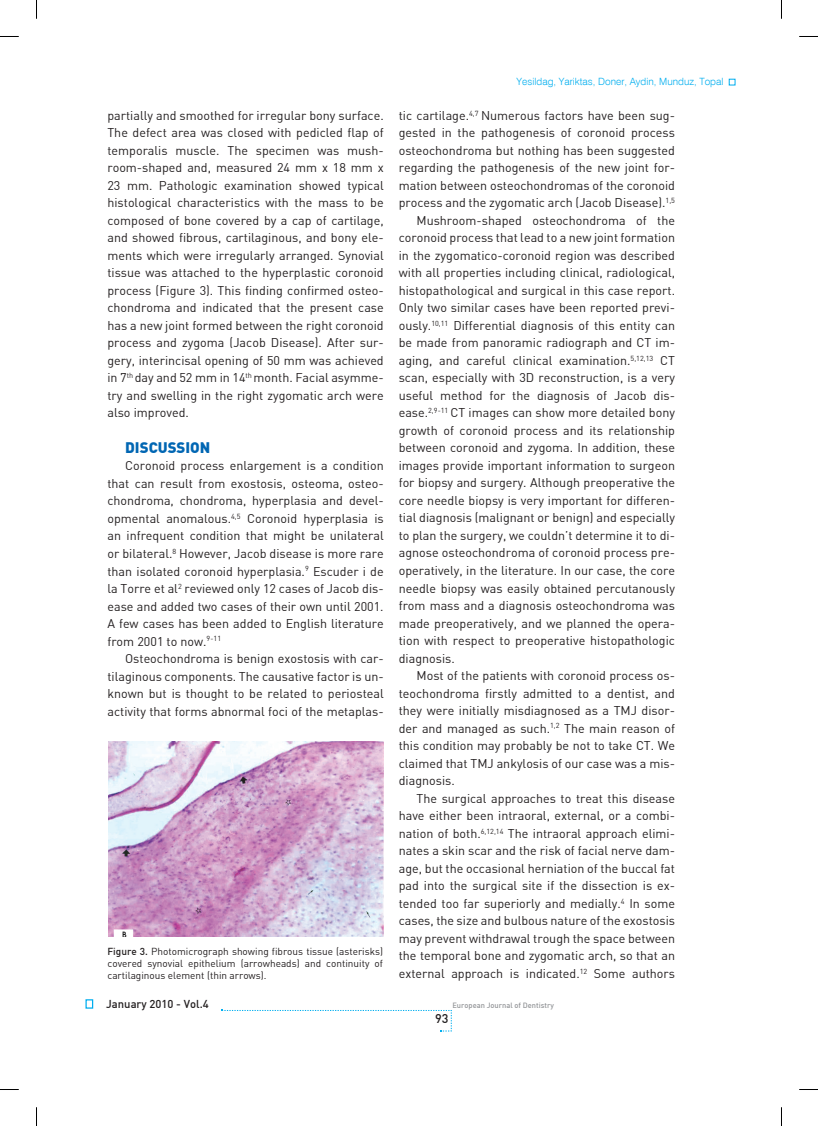
<style>
.page{position:relative;width:818px;height:1126px;background:#fff}
.page>*{position:absolute;margin:0;border:0;box-sizing:border-box;transform-origin:0 0}
.t1{font:15px "Din B Black";color:#0166b3}
.t2{font:12.5px/17.5px "Din B Regular";color:#231f20;text-align:justify}
.t3{font:12.5px "Din B Medium";color:#231f20}
.t4{font:11.25px "Din B Medium";color:#231f20}
.t5{font:10px/12px "Din B Regular";color:#231f20;text-align:justify}
.t6{font:300 10px "Swiss 721 BT";color:#00aeef}
.t7{font:7.5px "Din B Medium";color:#939598}
.s1{font-family:"Din B Medium"}
</style>
<div class="page">
<div style="left:85px;top:999px;width:8px;height:9px;border:1px solid #00aeef"></div>
<svg style="left:222px;top:1009px;width:230px;height:22px"></svg>
<img style="left:108px;top:741px;width:275px;height:195px">
<svg style="left:728px;top:79px;width:6px;height:6px"></svg>
<svg style="left:0;top:36px;width:19px;height:1px"></svg>
<svg style="left:799px;top:36px;width:18px;height:1px"></svg>
<svg style="left:0;top:1089px;width:19px;height:1px"></svg>
<svg style="left:799px;top:1089px;width:18px;height:1px"></svg>
<svg style="left:36px;top:0;width:1px;height:19px"></svg>
<svg style="left:36px;top:1107px;width:1px;height:18px"></svg>
<p class="t2" style="left:107px;top:106px;width:278px">partially and smoothed for irregular bony surface.<br>The defect area was closed with pedicled flap of temporalis muscle. The specimen was mush&shy;room-shaped and, measured 24 mm x 18 mm x 23 mm. Pathologic examination showed typical histological characteristics with the mass to be composed of bone covered by a cap of cartilage, and showed fibrous, cartilaginous, and bony ele&shy;ments which were irregularly arranged. Synovial tissue was attached to the hyperplastic coronoid process (Figure 3). This finding confirmed osteo&shy;chondroma and indicated that the present case has a new joint formed between the right coronoid process and zygoma (Jacob Disease). After sur&shy;gery, interincisal opening of 50 mm was achieved in 7<sup>th</sup> day and 52 mm in 14<sup>th</sup> month. Facial asymme&shy;try and swelling in the right zygomatic arch were also improved.</p>
<p class="t1" style="left:125px;top:437px;width:25px">DISCUSS</p>
<p class="t1" style="left:185px;top:437px;width:15px">ION</p>
<p class="t2" style="left:107px;top:457px;width:277px;text-indent:18px">Coronoid process enlargement is a condition that can result from exostosis, osteoma, osteo&shy;chondroma, chondroma, hyperplasia and devel&shy;opmental anomalous.<sup>4,5</sup> Coronoid hyperplasia is an infrequent condition that might be unilateral or bilateral.<sup>8</sup> However, Jacob disease is more rare than isolated coronoid hyperplasia.<sup>9</sup> Escuder i de la Torre et al<sup>2</sup> reviewed only 12 cases of Jacob dis&shy;ease and added two cases of their own until 2001.<br>A few cases has been added to English literature from 2001 to now.<sup>9-11</sup></p>
<p class="t2" style="left:107px;top:649px;width:277px;text-indent:18px">Osteochondroma is benign exostosis with car&shy;tilaginous components. The causative factor is un&shy;known but is thought to be related to periosteal activity that forms abnormal foci of the metaplas-</p>
<p class="t5" style="left:107px;top:945px;width:277px"><span class="s1">Figure 3.</span> Photomicrograph showing fibrous tissue (asterisks) covered synovial epithelium (arrowheads) and continuity of cartilaginous element (thin arrows).</p>
<p class="t4" style="left:106px;top:996px;width:104px">January 2010 - Vol.4</p>
<p class="t6" style="left:516px;top:76px;width:208px">Yesildag, Yariktas, Doner, Aydin, Munduz, Topal</p>
<p class="t2" style="left:398px;top:106px;width:277px">tic cartilage.<sup>4,7</sup> Numerous factors have been sug-</p>
<p class="t2" style="left:398px;top:124px;width:277px">gested in the pathogenesis of coronoid process</p>
<p class="t2" style="left:398px;top:141px;width:277px">osteochondroma but nothing has been suggested</p>
<p class="t2" style="left:398px;top:159px;width:277px">regarding the pathogenesis of the new joint for-</p>
<p class="t2" style="left:398px;top:176px;width:277px">mation between osteochondromas of the coronoid</p>
<p class="t2" style="left:398px;top:194px;width:277px">process and the zygomatic arch (Jacob Disease).<sup>1,5</sup></p>
<p class="t2" style="left:416px;top:211px;width:260px">Mushroom-shaped osteochondroma of the</p>
<p class="t2" style="left:398px;top:229px;width:277px">coronoid process that lead to a new joint formation</p>
<p class="t2" style="left:398px;top:246px;width:277px">in the zygomatico-coronoid region was described</p>
<p class="t2" style="left:398px;top:264px;width:277px">with all properties including clinical, radiological,</p>
<p class="t2" style="left:398px;top:281px;width:277px">histopathological and surgical in this case report.</p>
<p class="t2" style="left:398px;top:299px;width:277px">Only two similar cases have been reported previ-</p>
<p class="t2" style="left:398px;top:316px;width:277px">ously.<sup>10,11</sup> Differential diagnosis of this entity can</p>
<p class="t2" style="left:398px;top:334px;width:277px">be made from panoramic radiograph and CT im-</p>
<p class="t2" style="left:398px;top:351px;width:277px">aging, and careful clinical examination.<sup>5,12,13</sup> CT</p>
<p class="t2" style="left:398px;top:369px;width:277px">scan, especially with 3D reconstruction, is a very</p>
<p class="t2" style="left:398px;top:386px;width:277px">useful method for the diagnosis of Jacob dis-</p>
<p class="t2" style="left:398px;top:404px;width:277px">ease.<sup>2,9-11</sup> CT images can show more detailed bony</p>
<p class="t2" style="left:398px;top:421px;width:277px">growth of coronoid process and its relationship</p>
<p class="t2" style="left:398px;top:439px;width:277px">between coronoid and zygoma. In addition, these</p>
<p class="t2" style="left:398px;top:456px;width:277px">images provide important information to surgeon</p>
<p class="t2" style="left:398px;top:474px;width:277px">for biopsy and surgery. Although preoperative the</p>
<p class="t2" style="left:398px;top:491px;width:277px">core needle biopsy is very important for differen-</p>
<p class="t2" style="left:398px;top:509px;width:277px">tial diagnosis (malignant or benign) and especially</p>
<p class="t2" style="left:398px;top:526px;width:277px">to plan the surgery, we couldn’t determine it to di-</p>
<p class="t2" style="left:398px;top:544px;width:277px">agnose osteochondroma of coronoid process pre-</p>
<p class="t2" style="left:398px;top:561px;width:277px">operatively, in the literature. In our case, the core</p>
<p class="t2" style="left:398px;top:579px;width:277px">needle biopsy was easily obtained percutanously</p>
<p class="t2" style="left:398px;top:596px;width:277px">from mass and a diagnosis osteochondroma was</p>
<p class="t2" style="left:398px;top:614px;width:277px">made preoperatively, and we planned the opera-</p>
<p class="t2" style="left:398px;top:631px;width:277px">tion with respect to preoperative histopathologic</p>
<p class="t2" style="left:398px;top:649px;width:57px">diagnosis.</p>
<p class="t2" style="left:416px;top:666px;width:260px">Most of the patients with coronoid process os-</p>
<p class="t2" style="left:398px;top:684px;width:277px">teochondroma firstly admitted to a dentist, and</p>
<p class="t2" style="left:398px;top:701px;width:277px">they were initially misdiagnosed as a TMJ disor-</p>
<p class="t2" style="left:398px;top:719px;width:277px">der and managed as such.<sup>1,2</sup> The main reason of</p>
<p class="t2" style="left:398px;top:736px;width:277px">this condition may probably be not to take CT. We</p>
<p class="t2" style="left:398px;top:754px;width:277px">claimed that TMJ ankylosis of our case was a mis-</p>
<p class="t2" style="left:398px;top:771px;width:57px">diagnosis.</p>
<p class="t2" style="left:416px;top:789px;width:260px">The surgical approaches to treat this disease</p>
<p class="t2" style="left:398px;top:806px;width:277px">have either been intraoral, external, or a combi-</p>
<p class="t2" style="left:398px;top:824px;width:277px">nation of both.<sup>6,12,14</sup> The intraoral approach elimi-</p>
<p class="t2" style="left:398px;top:841px;width:278px">nates a skin scar and the risk of facial nerve dam-</p>
<p class="t2" style="left:398px;top:859px;width:277px">age, but the occasional herniation of the buccal fat</p>
<p class="t2" style="left:398px;top:876px;width:277px">pad into the surgical site if the dissection is ex-</p>
<p class="t2" style="left:398px;top:894px;width:277px">tended too far superiorly and medially.<sup>4</sup> In some</p>
<p class="t2" style="left:398px;top:911px;width:277px">cases, the size and bulbous nature of the exostosis</p>
<p class="t2" style="left:398px;top:929px;width:277px">may prevent withdrawal trough the space between</p>
<p class="t2" style="left:398px;top:946px;width:278px">the temporal bone and zygomatic arch, so that an</p>
<p class="t2" style="left:398px;top:964px;width:277px">external approach is indicated.<sup>12</sup> Some authors</p>
<p class="t7" style="left:452px;top:1000px;width:103px">European Journal of Dentistry</p>
<p class="t3" style="left:435px;top:1010px;width:15px">93</p>
</div>
